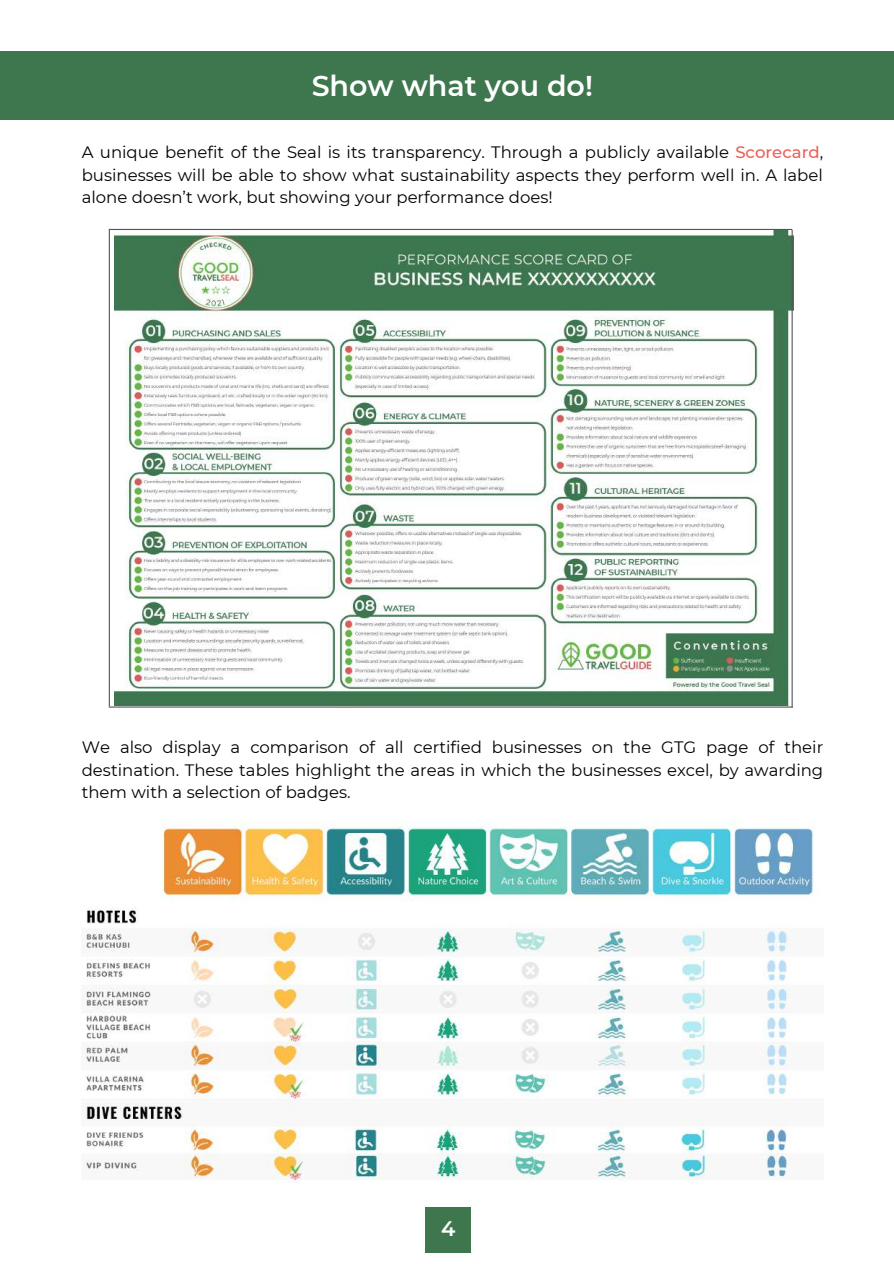
<style>
.page{position:relative;width:894px;height:1264px;background:#fff}
.page>*{position:absolute;margin:0;border:0;box-sizing:border-box;transform-origin:0 0}
.t1{font:600 28.5px "Montserrat";color:#fff}
.t2{font:600 21px "Montserrat";color:#fff}
.t3{font:16.5px/22.5px "Montserrat";color:#000;text-align:justify}
.s1{font-weight:500;color:#eb5f59}
</style>
<div class="page">
<div style="left:424px;top:1206px;width:46px;height:46px;background:#3e774e"></div>
<div style="left:0;top:51px;width:893px;height:68px;background:#3e774e"></div>
<img style="left:86px;top:820px;width:729px;height:361px">
<img style="left:115px;top:229px;width:678px;height:477px">
<hr style="left:109px;top:229px;width:683px;height:1px;background:#545656">
<hr style="left:109px;top:706px;width:683px;height:1px;background:#545656">
<hr style="left:109px;top:229px;width:1px;height:477px;background:#545656">
<hr style="left:791px;top:230px;width:1px;height:477px;background:#545656">
<h1 class="t1" style="left:311px;top:68px;width:283px">Show what you do!</h1>
<p class="t3" style="left:82px;top:141px;width:742px">A unique benefit of the Seal is its transparency. Through a publicly available <span class="s1">Scorecard</span>, businesses will be able to show what sustainability aspects they perform well in. A label alone doesn’t work, but showing your performance does!</p>
<p class="t3" style="left:82px;top:736px;width:742px">We also display a comparison of all certified businesses on the GTG page of their destination. These tables highlight the areas in which the businesses excel, by awarding them with a selection of badges.</p>
<p class="t2" style="left:441px;top:1215px;width:16px">4</p>
</div>
